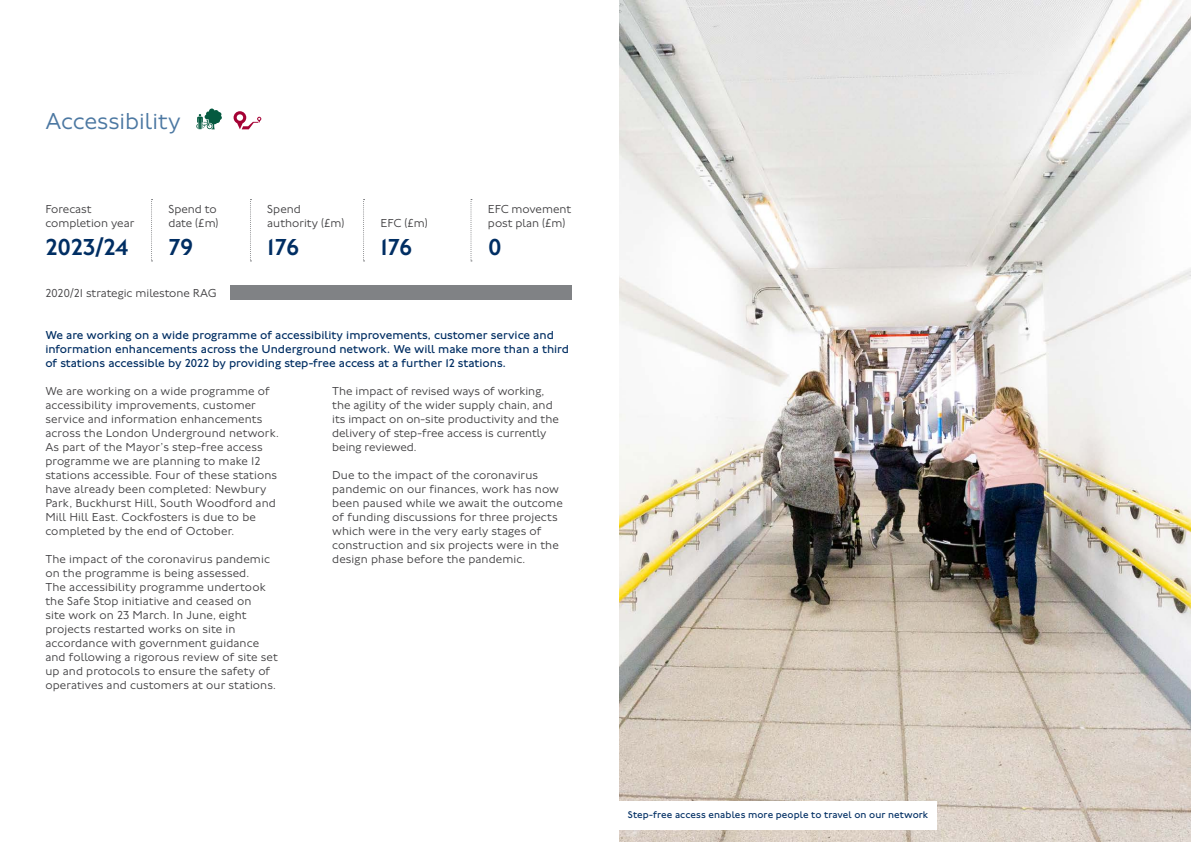
<style>
.page{position:relative;width:1191px;height:842px;background:#fff}
.page>*{position:absolute;margin:0;border:0;box-sizing:border-box;transform-origin:0 0}
.Project_FigureStatsText_24_24_Blue_P{font:500 24px "Johnston 100";letter-spacing:-.01em;color:#002e63}
.Minor_Heading_24_26_Blue_H3{font:300 24px "Johnston 100";color:#4c78a2}
.Body_12_14_P{font:300 12px/14px "Johnston 100";letter-spacing:.01em;color:#414042}
.Project_IntroText_12_14_Blue_P{font:12px/14px "Johnston 100";color:#002e63}
.PictureCaption_10_12_P{font:10px "Johnston 100";letter-spacing:.005em;color:#002e63}
</style>
<div class="page">
<svg style="left:196px;top:109px;width:26px;height:20px"></svg>
<svg style="left:233px;top:111px;width:28px;height:18px"></svg>
<div style="left:230px;top:286px;width:341px;height:14px;background:#808285"></div>
<img style="left:619px;top:0;width:572px;height:842px">
<div style="left:619px;top:801px;width:317px;height:28px;background:#fff"></div>
<svg style="left:470px;top:199px;width:2px;height:62px"></svg>
<svg style="left:250px;top:199px;width:1px;height:62px"></svg>
<svg style="left:363px;top:199px;width:1px;height:62px"></svg>
<svg style="left:151px;top:199px;width:1px;height:62px"></svg>
<h3 class="Minor_Heading_24_26_Blue_H3" style="left:45px;top:108px;width:137px">Accessibility</h3>
<p class="Body_12_14_P" style="left:45px;top:203px;width:90px">Forecast completion year</p>
<p class="Project_FigureStatsText_24_24_Blue_P" style="left:45px;top:234px;width:85px">2023/24</p>
<p class="Body_12_14_P" style="left:168px;top:203px;width:52px">Spend to date (£m)</p>
<p class="Project_FigureStatsText_24_24_Blue_P" style="left:168px;top:234px;width:27px">79</p>
<p class="Body_12_14_P" style="left:267px;top:203px;width:79px">Spend authority (£m)</p>
<p class="Project_FigureStatsText_24_24_Blue_P" style="left:267px;top:234px;width:33px">176</p>
<p class="Body_12_14_P" style="left:380px;top:217px;width:49px">EFC (£m)</p>
<p class="Project_FigureStatsText_24_24_Blue_P" style="left:380px;top:234px;width:33px">176</p>
<p class="Body_12_14_P" style="left:488px;top:203px;width:85px">EFC movement post plan (£m)</p>
<p class="Project_FigureStatsText_24_24_Blue_P" style="left:488px;top:234px;width:16px">0</p>
<p class="Body_12_14_P" style="left:45px;top:287px;width:173px">2020/21 strategic milestone RAG</p>
<p class="Project_IntroText_12_14_Blue_P" style="left:45px;top:329px;width:525px">We are working on a wide programme of accessibility improvements, customer service and information enhancements across the Underground network. We will make more than a third of stations accessible by 2022 by providing step-free access at a further 12 stations.</p>
<p class="Body_12_14_P" style="left:45px;top:385px;width:235px">We are working on a wide programme of accessibility improvements, customer service and information enhancements across the London Underground network.<br>As part of the Mayor’s step-free access programme we are planning to make 12 stations accessible. Four of these stations have already been completed: Newbury Park, Buckhurst Hill, South Woodford and Mill Hill East. Cockfosters is due to be completed by the end of October.</p>
<p class="Body_12_14_P" style="left:45px;top:553px;width:234px">The impact of the coronavirus pandemic on the programme is being assessed.<br>The accessibility programme undertook the Safe Stop initiative and ceased on<br>site work on 23 March. In June, eight projects restarted works on site in accordance with government guidance and following a rigorous review of site set up and protocols to ensure the safety of operatives and customers at our stations.</p>
<p class="Body_12_14_P" style="left:332px;top:385px;width:228px">The impact of revised ways of working, the agility of the wider supply chain, and its impact on on-site productivity and the delivery of step-free access is currently being reviewed.</p>
<p class="Body_12_14_P" style="left:332px;top:469px;width:232px">Due to the impact of the coronavirus pandemic on our finances, work has now been paused while we await the outcome of funding discussions for three projects which were in the very early stages of construction and six projects were in the design phase before the pandemic.</p>
<p class="PictureCaption_10_12_P" style="left:628px;top:809px;width:302px">Step-free access enables more people to travel on our network</p>
</div>
